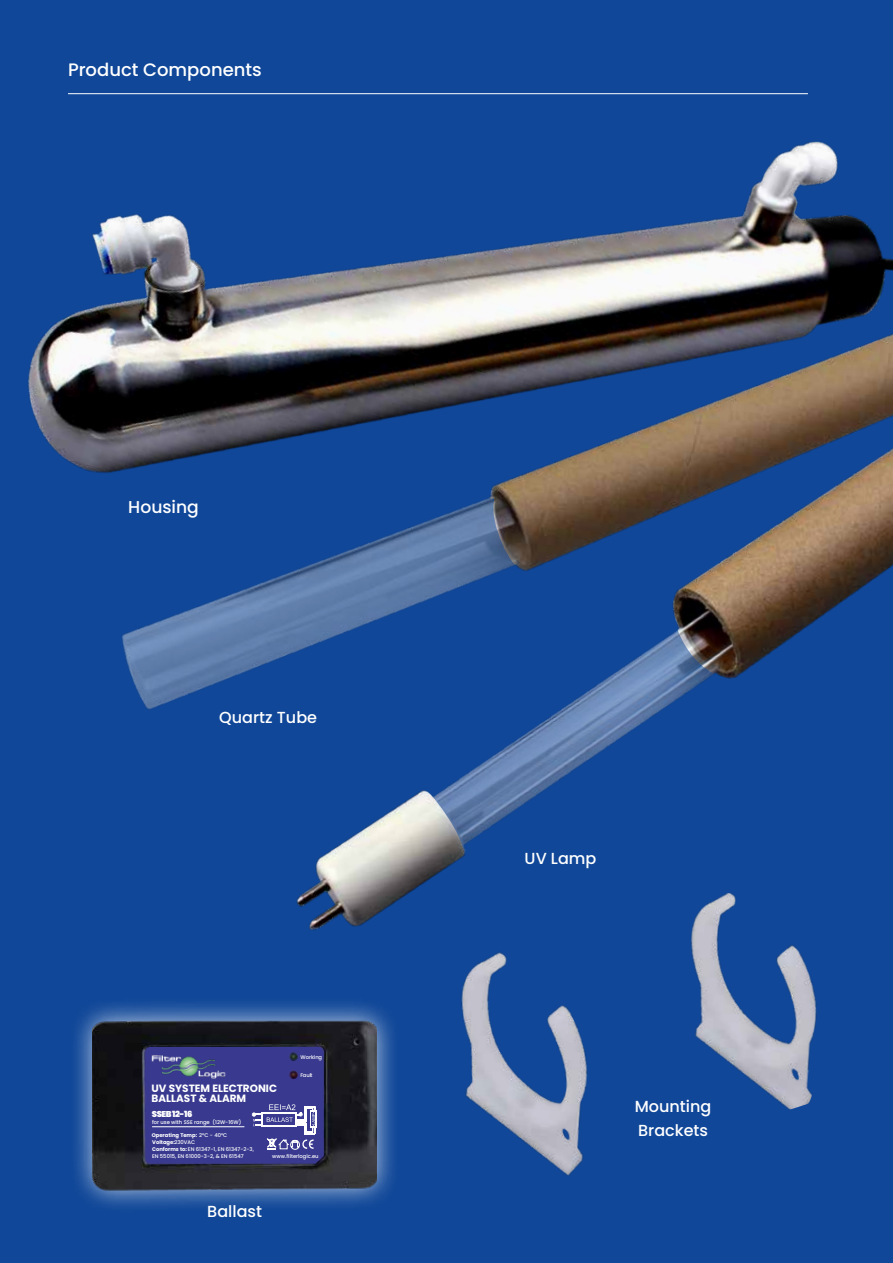
<style>
.page{position:relative;width:893px;height:1263px;background:#104798}
.page>*{position:absolute;margin:0;border:0;box-sizing:border-box;transform-origin:0 0}
.t1{font:500 18px "Poppins";color:#fff}
.t2{font:500 17.1px "Poppins";color:#fff}
.t3{font:500 16.05px/23.7px "Poppins";color:#fff}
.t4{font:700 10.5px/10.5px "Poppins";color:#fff}
.t5{font:900 8.55px "Poppins";letter-spacing:-.05em;color:#fff}
.t6{font:500 5.25px/6.3px "Poppins";color:#fff}
.t7{font:700 5.25px/7.4px "Poppins";color:#fff}
.s1{font-weight:700}
.s2{font-weight:500}
</style>
<div class="page">
<img style="left:461px;top:945px;width:356px;height:231px">
<hr style="left:68px;top:93px;width:740px;height:1px;background:#fff">
<img style="left:28px;top:141px;width:865px;height:332px">
<img style="left:471px;top:315px;width:422px;height:256px">
<img style="left:122px;top:489px;width:399px;height:220px">
<img style="left:665px;top:433px;width:228px;height:221px">
<img style="left:237px;top:589px;width:533px;height:380px">
<img style="left:237px;top:784px;width:233px;height:185px">
<div style="left:69px;top:997px;width:332px;height:216px;background:#fff;opacity:.75"></div>
<img style="left:93px;top:1017px;width:284px;height:178px">
<svg style="left:145px;top:1047px;width:179px;height:116px;background:#424393"></svg>
<img style="left:151px;top:1055px;width:75px;height:24px">
<h1 class="t1" style="left:68px;top:60px;width:195px">Product Components</h1>
<h2 class="t2" style="left:128px;top:497px;width:72px">Housing</h2>
<h3 class="t3" style="left:219px;top:706px;width:99px">Quartz Tube</h3>
<p class="t6" style="left:300px;top:1053px;width:23px">Working</p>
<p class="t6" style="left:300px;top:1072px;width:13px">Fault</p>
<h3 class="t4" style="left:152px;top:1083px;width:127px">UV SYSTEM ELECTRONIC<br>BALLAST &amp; ALARM</h3>
<h3 class="t5" style="left:152px;top:1109px;width:42px">SSEB 12-16</h3>
<p class="t6" style="left:152px;top:1119px;width:91px">for use with SSE range (12W-16W)</p>
<p class="t6" style="left:152px;top:1146px;width:103px"><span class="s1">Conforms to:</span> EN 61347-1, EN 61347-2-3,<br>EN 55015, EN 61000-3-2, &amp; EN 61547</p>
<p class="t7" style="left:152px;top:1131px;width:77px">Operating Temp: <span class="s2">2ºC - 40ºC<br></span>Voltage: <span class="s2">230VAC</span></p>
<p class="t6" style="left:272px;top:1153px;width:48px">www.filterlogic.eu</p>
<h3 class="t3" style="left:207px;top:1200px;width:56px">Ballast</h3>
<h3 class="t3" style="left:525px;top:847px;width:73px">UV Lamp</h3>
<h3 class="t3" style="left:635px;top:1095px;width:78px">Mounting<br>Brackets</h3>
</div>
